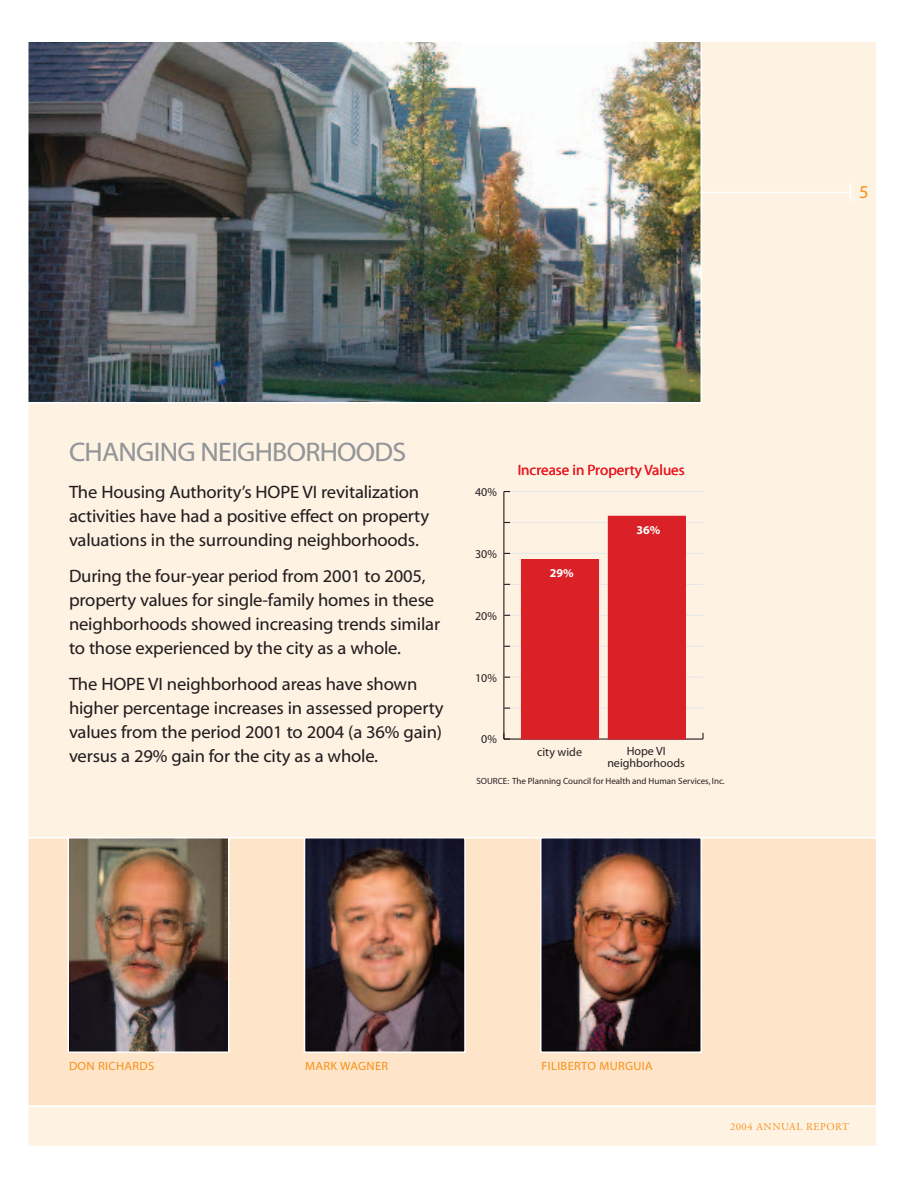
<style>
.page{position:relative;width:918px;height:1188px;background:#fff}
.page>*{position:absolute;margin:0;border:0;box-sizing:border-box;transform-origin:0 0}
.t1{font:27px "Myriad Web";letter-spacing:-.025em;color:#939598}
.t2{font:18px/24px "Myriad Web";letter-spacing:-.01em;color:#231f20}
.t3{font:18px "Myriad Web";color:#f7931d}
.t4{font:15px "Myriad";color:#da2128}
.t5{font:12px/12px "Myriad";color:#231f20;text-align:center}
.t6{font:12px "Myriad Web";letter-spacing:.025em;color:#f7931d}
.t7{font:700 12px "Myriad";color:#fff}
.t8{font:10.5px "Adobe Garamond";letter-spacing:.05em;color:#f7931d}
.t9{font:9px "Myriad";color:#231f20}
</style>
<div class="page">
<div style="left:28px;top:41px;width:849px;height:1106px;background:#fef2e3"></div>
<div style="left:28px;top:838px;width:849px;height:268px;background:#fee5ca"></div>
<hr style="left:27px;top:192px;width:823px;height:1px;background:#fff">
<hr style="left:27px;top:1106px;width:851px;height:1px;background:#fff">
<img style="left:71px;top:840px;width:156px;height:210px">
<div style="left:68px;top:837px;width:162px;height:216px;border:2px solid #fff"></div>
<img style="left:307px;top:840px;width:156px;height:210px">
<div style="left:304px;top:837px;width:162px;height:216px;border:2px solid #fff"></div>
<img style="left:543px;top:840px;width:156px;height:210px">
<div style="left:540px;top:837px;width:162px;height:216px;border:2px solid #fff"></div>
<img style="left:30px;top:43px;width:669px;height:357px">
<div style="left:27px;top:40px;width:675px;height:363px;border:2px solid #fff"></div>
<svg style="left:850px;top:182px;width:1px;height:20px"></svg>
<hr style="left:504px;top:738px;width:199px;height:2px;background:#231f20">
<svg style="left:702px;top:733px;width:2px;height:6px"></svg>
<hr style="left:503px;top:492px;width:1px;height:247px;background:#231f20">
<svg style="left:503px;top:733px;width:7px;height:7px"></svg>
<hr style="left:504px;top:708px;width:199px;height:1px;background:#e6e7e9">
<hr style="left:504px;top:677px;width:199px;height:1px;background:#e6e7e9">
<hr style="left:504px;top:646px;width:199px;height:1px;background:#e6e7e9">
<hr style="left:504px;top:615px;width:199px;height:1px;background:#e6e7e9">
<hr style="left:504px;top:584px;width:199px;height:1px;background:#e6e7e9">
<hr style="left:504px;top:553px;width:199px;height:1px;background:#e6e7e9">
<hr style="left:504px;top:522px;width:199px;height:1px;background:#e6e7e9">
<hr style="left:504px;top:491px;width:199px;height:1px;background:#e6e7e9">
<div style="left:608px;top:516px;width:77px;height:223px;background:#da2128"></div>
<div style="left:608px;top:516px;width:78px;height:224px;border:1px solid #da2128"></div>
<div style="left:521px;top:560px;width:77px;height:179px;background:#da2128"></div>
<div style="left:521px;top:559px;width:78px;height:181px;border:1px solid #da2128"></div>
<h1 class="t1" style="left:69px;top:435px;width:339px">CHANGING NEIGHBORHOODS</h1>
<p class="t2" style="left:69px;top:480px;width:362px">The Housing Authority’s HOPE VI revitalization activities have had a positive effect on property valuations in the surrounding neighborhoods.</p>
<p class="t2" style="left:69px;top:564px;width:373px">During the four-year period from 2001 to 2005, property values for single-family homes in these neighborhoods showed increasing trends similar to those experienced by the city as a whole.</p>
<p class="t2" style="left:69px;top:672px;width:376px">The HOPE VI neighborhood areas have shown higher percentage increases in assessed property values from the period 2001 to 2004 (a 36% gain) versus a 29% gain for the city as a whole.</p>
<p class="t5" style="left:475px;top:487px;width:23px">40%</p>
<p class="t5" style="left:475px;top:549px;width:23px">30%</p>
<p class="t5" style="left:475px;top:611px;width:23px">20%</p>
<p class="t5" style="left:475px;top:673px;width:23px">10%</p>
<p class="t5" style="left:481px;top:734px;width:17px">0%</p>
<p class="t4" style="left:518px;top:464px;width:169px">Increase in Property Values</p>
<p class="t7" style="left:550px;top:568px;width:25px">29%</p>
<p class="t7" style="left:637px;top:525px;width:25px">36%</p>
<p class="t5" style="left:537px;top:747px;width:46px">city wide</p>
<p class="t5" style="left:607px;top:746px;width:79px">Hope VI neighborhoods</p>
<p class="t9" style="left:476px;top:778px;width:250px">SOURCE: The Planning Council for Health and Human Services, Inc.</p>
<p class="t3" style="left:859px;top:182px;width:11px">5</p>
<p class="t6" style="left:69px;top:1059px;width:87px">DON RICHARDS</p>
<p class="t6" style="left:305px;top:1059px;width:84px">MARK WAGNER</p>
<p class="t6" style="left:542px;top:1059px;width:113px">FILIBERTO MURGUIA</p>
<p class="t8" style="left:730px;top:1122px;width:120px">2004 ANNUAL REPORT</p>
</div>
